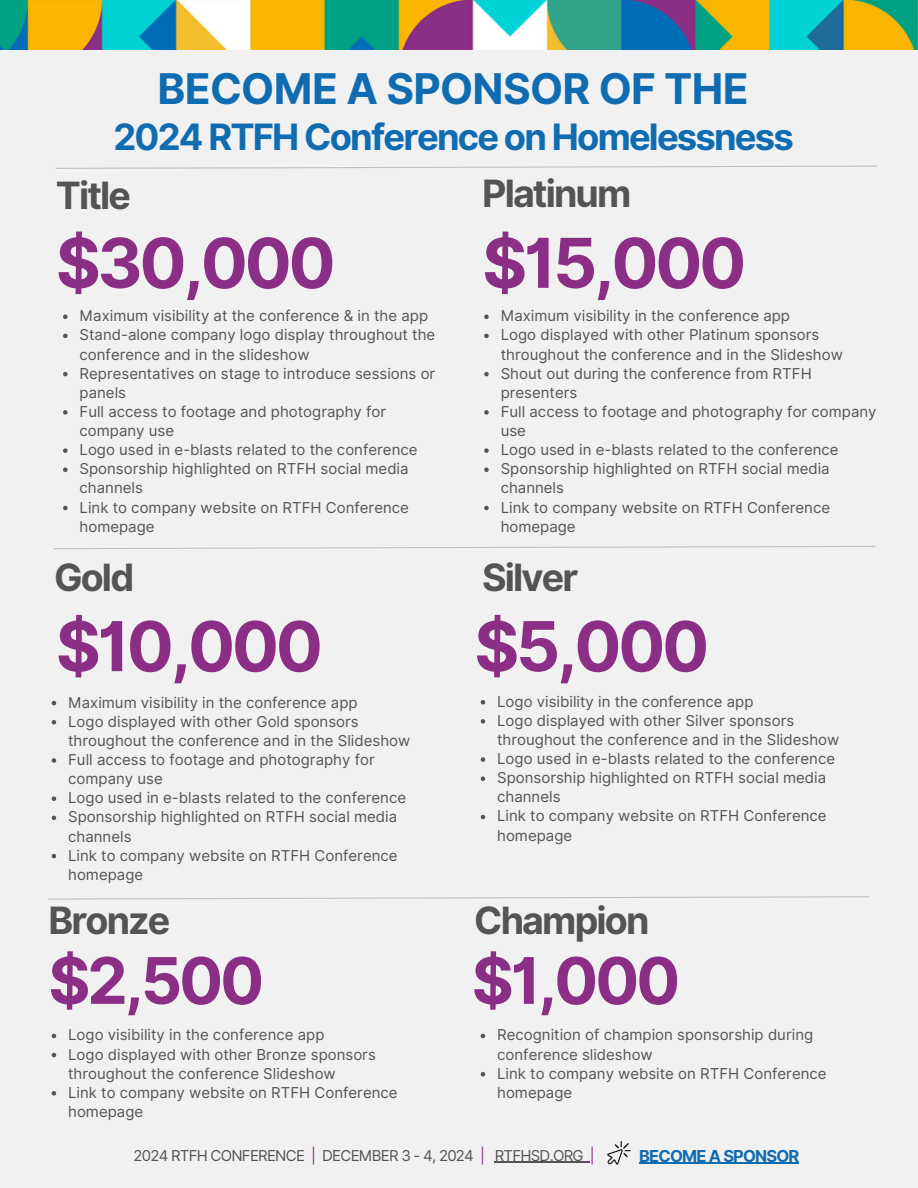
<style>
.page{position:relative;width:918px;height:1188px;background:#f1f1f1}
.page>*{position:absolute;margin:0;border:0;box-sizing:border-box;transform-origin:0 0}
.t1{font:700 68.85px "Inter";letter-spacing:-.05em;color:#8b2f86}
.t2{font:700 64.35px "Inter";letter-spacing:-.05em;color:#8b2f86}
.t3{font:700 42.3px "Inter";letter-spacing:-.015em;color:#106cb1}
.t4{font:700 37.65px "Inter";letter-spacing:-.05em;color:#545454}
.t5{font:700 36.3px "Inter";letter-spacing:-.05em;color:#106cb1}
.t6{font:700 16.5px "Inter";letter-spacing:-.05em;color:#106cb1}
.t7{font:15px/19.2px "Inter";color:#545454}
.t8{font:15px "Inter";letter-spacing:-.05em;color:#545454}
.s1{color:#8b2f86}
</style>
<div class="page">
<img style="left:0;top:0;width:918px;height:50px">
<svg style="left:63px;top:315px;width:5px;height:4px"></svg>
<svg style="left:63px;top:334px;width:5px;height:4px"></svg>
<svg style="left:63px;top:372px;width:5px;height:4px"></svg>
<svg style="left:63px;top:410px;width:5px;height:5px"></svg>
<svg style="left:63px;top:448px;width:5px;height:5px"></svg>
<svg style="left:63px;top:468px;width:5px;height:4px"></svg>
<svg style="left:63px;top:506px;width:5px;height:4px"></svg>
<svg style="left:484px;top:315px;width:5px;height:4px"></svg>
<svg style="left:484px;top:334px;width:5px;height:4px"></svg>
<svg style="left:484px;top:372px;width:5px;height:4px"></svg>
<svg style="left:484px;top:410px;width:5px;height:5px"></svg>
<svg style="left:484px;top:448px;width:5px;height:5px"></svg>
<svg style="left:484px;top:468px;width:5px;height:4px"></svg>
<svg style="left:484px;top:506px;width:5px;height:4px"></svg>
<svg style="left:52px;top:701px;width:4px;height:4px"></svg>
<svg style="left:52px;top:720px;width:4px;height:5px"></svg>
<svg style="left:52px;top:758px;width:4px;height:5px"></svg>
<svg style="left:52px;top:797px;width:4px;height:4px"></svg>
<svg style="left:52px;top:816px;width:4px;height:4px"></svg>
<svg style="left:52px;top:854px;width:4px;height:4px"></svg>
<svg style="left:481px;top:700px;width:4px;height:4px"></svg>
<svg style="left:481px;top:719px;width:4px;height:5px"></svg>
<svg style="left:481px;top:757px;width:4px;height:5px"></svg>
<svg style="left:481px;top:776px;width:4px;height:5px"></svg>
<svg style="left:481px;top:815px;width:4px;height:4px"></svg>
<svg style="left:52px;top:1034px;width:4px;height:4px"></svg>
<svg style="left:52px;top:1053px;width:4px;height:4px"></svg>
<svg style="left:52px;top:1091px;width:4px;height:5px"></svg>
<svg style="left:481px;top:1034px;width:4px;height:4px"></svg>
<svg style="left:481px;top:1072px;width:4px;height:4px"></svg>
<svg style="left:56px;top:165px;width:821px;height:4px"></svg>
<svg style="left:54px;top:546px;width:822px;height:3px"></svg>
<svg style="left:48px;top:896px;width:822px;height:4px"></svg>
<svg style="left:607px;top:1141px;width:24px;height:24px"></svg>
<hr style="left:495px;top:1162px;width:88px;height:1px;background:#545454">
<hr style="left:639px;top:1163px;width:160px;height:1px;background:#106cb1">
<h2 class="t3" style="left:158px;top:63px;width:593px">BECOME A SPONSOR OF THE</h2>
<h2 class="t5" style="left:113px;top:115px;width:682px">2024 RTFH Conference on Homelessness</h2>
<h2 class="t4" style="left:56px;top:173px;width:77px">Title</h2>
<p class="t1" style="left:56px;top:222px;width:281px">$30,000</p>
<h2 class="t7" style="left:80px;top:306px;width:350px">Maximum visibility at the conference &amp; in the app</h2>
<h1 class="t7" style="left:80px;top:325px;width:357px">Stand-alone company logo display throughout the conference and in the slideshow</h1>
<h1 class="t7" style="left:80px;top:364px;width:357px">Representatives on stage to introduce sessions or panels</h1>
<p class="t7" style="left:80px;top:402px;width:308px">Full access to footage and photography for company use</p>
<p class="t7" style="left:80px;top:440px;width:340px">Logo used in e-blasts related to the conference</p>
<p class="t7" style="left:80px;top:459px;width:331px">Sponsorship highlighted on RTFH social media channels</p>
<p class="t7" style="left:80px;top:497px;width:331px">Link to company website on RTFH Conference homepage</p>
<h2 class="t4" style="left:54px;top:555px;width:82px">Gold</h2>
<p class="t1" style="left:56px;top:605px;width:269px">$10,000</p>
<h2 class="t7" style="left:68px;top:693px;width:291px">Maximum visibility in the conference app</h2>
<h1 class="t7" style="left:68px;top:712px;width:344px">Logo displayed with other Gold sponsors throughout the conference and in the Slideshow</h1>
<h1 class="t7" style="left:68px;top:750px;width:308px">Full access to footage and photography for company use</h1>
<p class="t7" style="left:68px;top:788px;width:340px">Logo used in e-blasts related to the conference</p>
<p class="t7" style="left:68px;top:807px;width:331px">Sponsorship highlighted on RTFH social media channels</p>
<p class="t7" style="left:68px;top:846px;width:331px">Link to company website on RTFH Conference homepage</p>
<h2 class="t4" style="left:48px;top:898px;width:123px">Bronze</h2>
<p class="t2" style="left:48px;top:942px;width:217px">$2,500</p>
<h2 class="t7" style="left:68px;top:1025px;width:258px">Logo visibility in the conference app</h2>
<h1 class="t7" style="left:68px;top:1045px;width:309px">Logo displayed with other Bronze sponsors throughout the conference Slideshow</h1>
<h1 class="t7" style="left:68px;top:1083px;width:331px">Link to company website on RTFH Conference homepage</h1>
<p class="t4" style="left:482px;top:171px;width:151px">Platinum</p>
<p class="t1" style="left:482px;top:222px;width:266px">$15,000</p>
<p class="t7" style="left:501px;top:306px;width:291px">Maximum visibility in the conference app</p>
<p class="t7" style="left:501px;top:325px;width:344px">Logo displayed with other Platinum sponsors throughout the conference and in the Slideshow</p>
<p class="t7" style="left:501px;top:364px;width:313px">Shout out during the conference from RTFH presenters</p>
<p class="t7" style="left:501px;top:402px;width:377px">Full access to footage and photography for company use</p>
<p class="t7" style="left:501px;top:440px;width:340px">Logo used in e-blasts related to the conference</p>
<p class="t7" style="left:501px;top:459px;width:331px">Sponsorship highlighted on RTFH social media channels</p>
<p class="t7" style="left:501px;top:497px;width:331px">Link to company website on RTFH Conference homepage</p>
<p class="t4" style="left:482px;top:555px;width:98px">Silver</p>
<p class="t1" style="left:474px;top:605px;width:237px">$5,000</p>
<p class="t7" style="left:497px;top:692px;width:258px">Logo visibility in the conference app</p>
<p class="t7" style="left:497px;top:711px;width:344px">Logo displayed with other Silver sponsors throughout the conference and in the Slideshow</p>
<p class="t7" style="left:497px;top:749px;width:340px">Logo used in e-blasts related to the conference</p>
<p class="t7" style="left:497px;top:768px;width:331px">Sponsorship highlighted on RTFH social media channels</p>
<p class="t7" style="left:497px;top:806px;width:331px">Link to company website on RTFH Conference homepage</p>
<p class="t4" style="left:474px;top:898px;width:177px">Champion</p>
<p class="t2" style="left:472px;top:942px;width:210px">$1,000</p>
<p class="t7" style="left:497px;top:1025px;width:318px">Recognition of champion sponsorship during conference slideshow</p>
<p class="t7" style="left:497px;top:1064px;width:331px">Link to company website on RTFH Conference homepage</p>
<p class="t8" style="left:133px;top:1146px;width:463px">2024 RTFH CONFERENCE <span class="s1">|</span> DECEMBER 3 - 4, 2024 <span class="s1">|</span> RTFHSD.ORG <span class="s1">|</span></p>
<h3 class="t6" style="left:639px;top:1146px;width:162px">BECOME A SPONSOR</h3>
</div>
